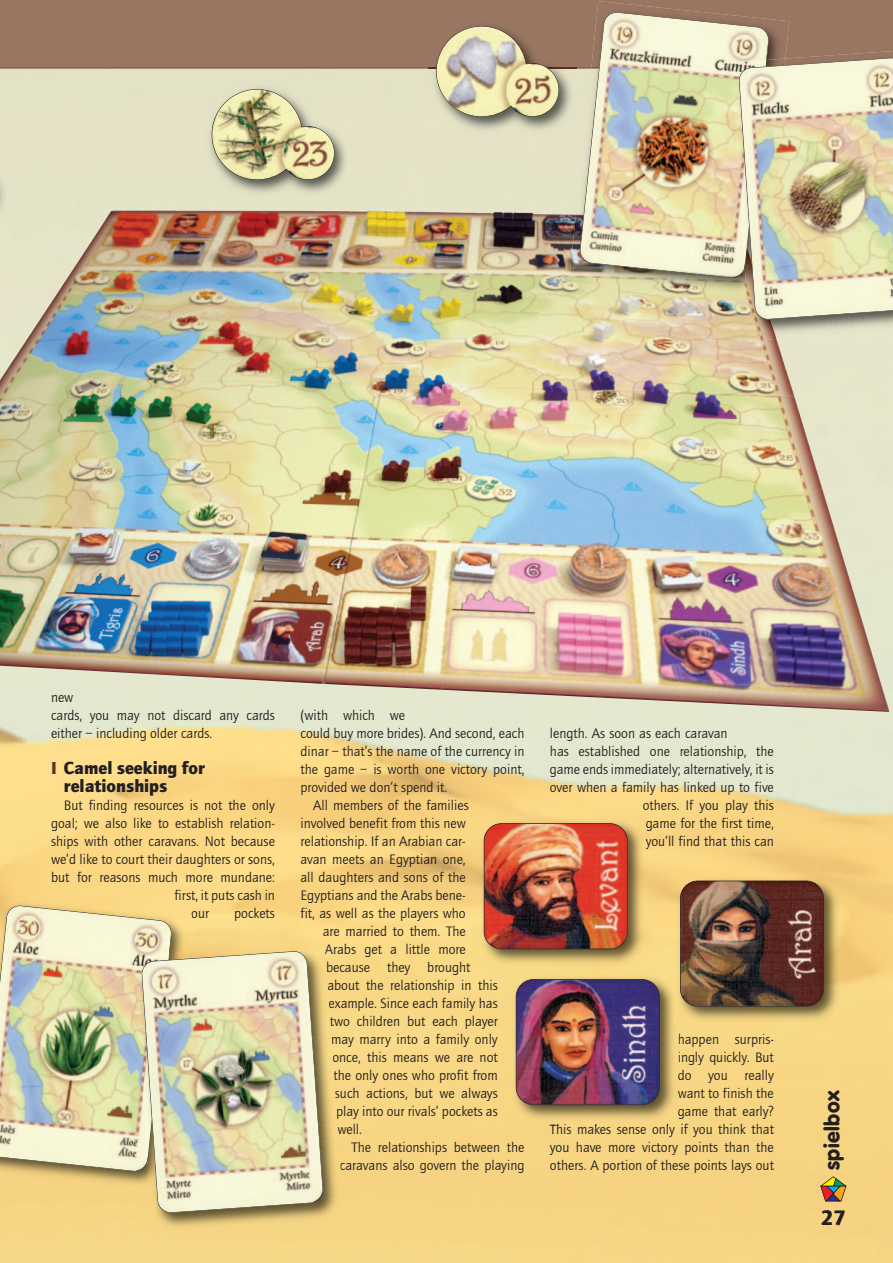
<style>
.page{position:relative;width:893px;height:1263px;background:#fff}
.page>*{position:absolute;margin:0;border:0;box-sizing:border-box;transform-origin:0 0}
.t1{font:900 21.75px "Quay Sans EF";color:#231f20}
.t2{font:900 21px "VAG Rounded";letter-spacing:.02em;color:#231f20}
.t3{font:900 18px/18px "Quay Sans EF";color:#231f20}
.t4{font:14.25px/18px "Quay Sans EF";color:#231f20;text-align:right}
.s1{color:#5f2b22}
</style>
<div class="page">
<img style="left:0;top:69px;width:893px;height:1194px">
<div style="left:0;top:0;width:893px;height:68px;background:#997662"></div>
<svg style="left:820px;top:1176px;width:26px;height:26px"></svg>
<hr style="left:0;top:68px;width:893px;height:1px;background:#5f2b22">
<img style="left:0;top:211px;width:889px;height:501px">
<img style="left:591px;top:1px;width:198px;height:56px">
<img style="left:569px;top:214px;width:169px;height:83px">
<img style="left:579px;top:11px;width:190px;height:268px">
<img style="left:776px;top:320px;width:117px;height:19px">
<img style="left:784px;top:51px;width:109px;height:6px">
<img style="left:747px;top:320px;width:29px;height:21px">
<img style="left:730px;top:60px;width:8px;height:206px">
<img style="left:738px;top:57px;width:155px;height:263px">
<img style="left:0;top:894px;width:192px;height:297px">
<img style="left:0;top:905px;width:172px;height:267px">
<img style="left:150px;top:942px;width:194px;height:292px">
<svg style="left:325px;top:944px;width:1px;height:13px"></svg>
<img style="left:133px;top:953px;width:8px;height:207px">
<img style="left:141px;top:951px;width:182px;height:262px">
<img style="left:0;top:118px;width:10px;height:117px">
<img style="left:428px;top:18px;width:149px;height:117px">
<img style="left:428px;top:68px;width:149px;height:1px">
<img style="left:436px;top:26px;width:123px;height:91px">
<img style="left:204px;top:81px;width:148px;height:117px">
<img style="left:212px;top:89px;width:123px;height:91px">
<img style="left:674px;top:873px;width:169px;height:153px">
<img style="left:680px;top:881px;width:144px;height:125px;border-radius:17px">
<div style="left:680px;top:881px;width:144px;height:126px;border:2px solid #231f20;border-radius:18px"></div>
<img style="left:477px;top:816px;width:170px;height:153px">
<svg style="left:646px;top:818px;width:1px;height:31px"></svg>
<img style="left:484px;top:823px;width:142px;height:125px;border-radius:17px">
<div style="left:484px;top:823px;width:144px;height:126px;border:2px solid #231f20;border-radius:18px"></div>
<img style="left:509px;top:972px;width:170px;height:153px">
<svg style="left:678px;top:1034px;width:2px;height:64px"></svg>
<svg style="left:678px;top:1106px;width:1px;height:13px"></svg>
<img style="left:550px;top:1124px;width:71px;height:1px">
<img style="left:674px;top:972px;width:5px;height:54px">
<img style="left:516px;top:979px;width:143px;height:126px;border-radius:17px">
<div style="left:516px;top:979px;width:144px;height:126px;border:2px solid #231f20;border-radius:18px"></div>
<p class="t4" style="left:51px;top:689px;width:225px;text-align:left">new<br>cards, you may not discard any cards either – including older cards.</p>
<p class="t3" style="left:64px;top:761px;width:143px;text-indent:-13px"><span class="s1">I</span> Camel seeking for relationships</p>
<p class="t4" style="left:64px;top:797px;width:213px">But finding resources is not the only</p>
<p class="t4" style="left:51px;top:815px;width:225px">goal; we also like to establish relation-</p>
<p class="t4" style="left:51px;top:833px;width:225px">ships with other caravans. Not because</p>
<p class="t4" style="left:51px;top:851px;width:225px">we’d like to court their daughters or sons,</p>
<p class="t4" style="left:51px;top:869px;width:225px">but for reasons much more mundane:</p>
<p class="t4" style="left:174px;top:887px;width:102px">first, it puts cash in</p>
<p class="t4" style="left:191px;top:905px;width:19px">our</p>
<p class="t4" style="left:234px;top:905px;width:42px">pockets</p>
<p class="t4" style="left:300px;top:707px;width:106px">(with which we</p>
<p class="t4" style="left:300px;top:725px;width:225px">could buy more brides). And second, each</p>
<p class="t4" style="left:300px;top:743px;width:225px">dinar – that’s the name of the currency in</p>
<p class="t4" style="left:300px;top:761px;width:225px">the game – is worth one victory point,</p>
<p class="t4" style="left:300px;top:779px;width:148px">provided we don’t spend it.</p>
<p class="t4" style="left:313px;top:797px;width:157px">All members of the families</p>
<p class="t4" style="left:300px;top:815px;width:167px">involved benefit from this new</p>
<p class="t4" style="left:300px;top:833px;width:167px">relationship. If an Arabian car-</p>
<p class="t4" style="left:300px;top:851px;width:167px">avan meets an Egyptian one,</p>
<p class="t4" style="left:300px;top:869px;width:167px">all daughters and sons of the</p>
<p class="t4" style="left:300px;top:887px;width:167px">Egyptians and the Arabs bene-</p>
<p class="t4" style="left:300px;top:905px;width:167px">fit, as well as the players who</p>
<p class="t4" style="left:323px;top:923px;width:145px">are married to them. The</p>
<p class="t4" style="left:325px;top:941px;width:142px">Arabs get a little more</p>
<p class="t4" style="left:326px;top:959px;width:146px">because they brought</p>
<p class="t4" style="left:327px;top:977px;width:172px">about the relationship in this</p>
<p class="t4" style="left:329px;top:995px;width:171px">example. Since each family has</p>
<p class="t4" style="left:330px;top:1013px;width:169px">two children but each player</p>
<p class="t4" style="left:331px;top:1031px;width:168px">may marry into a family only</p>
<p class="t4" style="left:332px;top:1049px;width:167px">once, this means we are not</p>
<p class="t4" style="left:334px;top:1067px;width:166px">the only ones who profit from</p>
<p class="t4" style="left:335px;top:1085px;width:164px">such actions, but we always</p>
<p class="t4" style="left:336px;top:1103px;width:163px">play into our rivals’ pockets as</p>
<p class="t4" style="left:337px;top:1121px;width:26px">well.</p>
<p class="t4" style="left:351px;top:1139px;width:175px">The relationships between the</p>
<p class="t4" style="left:340px;top:1157px;width:186px">caravans also govern the playing</p>
<p class="t4" style="left:550px;top:725px;width:179px">length. As soon as each caravan</p>
<p class="t4" style="left:550px;top:743px;width:225px">has established one relationship, the</p>
<p class="t4" style="left:550px;top:761px;width:225px">game ends immediately; alternatively, it is</p>
<p class="t4" style="left:550px;top:779px;width:225px">over when a family has linked up to five</p>
<p class="t4" style="left:643px;top:797px;width:133px">others. If you play this</p>
<p class="t4" style="left:646px;top:815px;width:130px">game for the first time,</p>
<p class="t4" style="left:646px;top:833px;width:130px">you’ll find that this can</p>
<p class="t4" style="left:550px;top:1031px;width:225px">happen surpris-<br>ingly quickly. But<br>do you really<br>want to finish the<br>game that early?<br>This makes sense only if you think that you have more victory points than the others. A portion of these points lays out</p>
<h2 class="t2" style="left:823px;top:1170px;width:81px;rotate:-90deg">spielbox</h2>
<h1 class="t1" style="left:821px;top:1209px;width:27px">27</h1>
</div>
